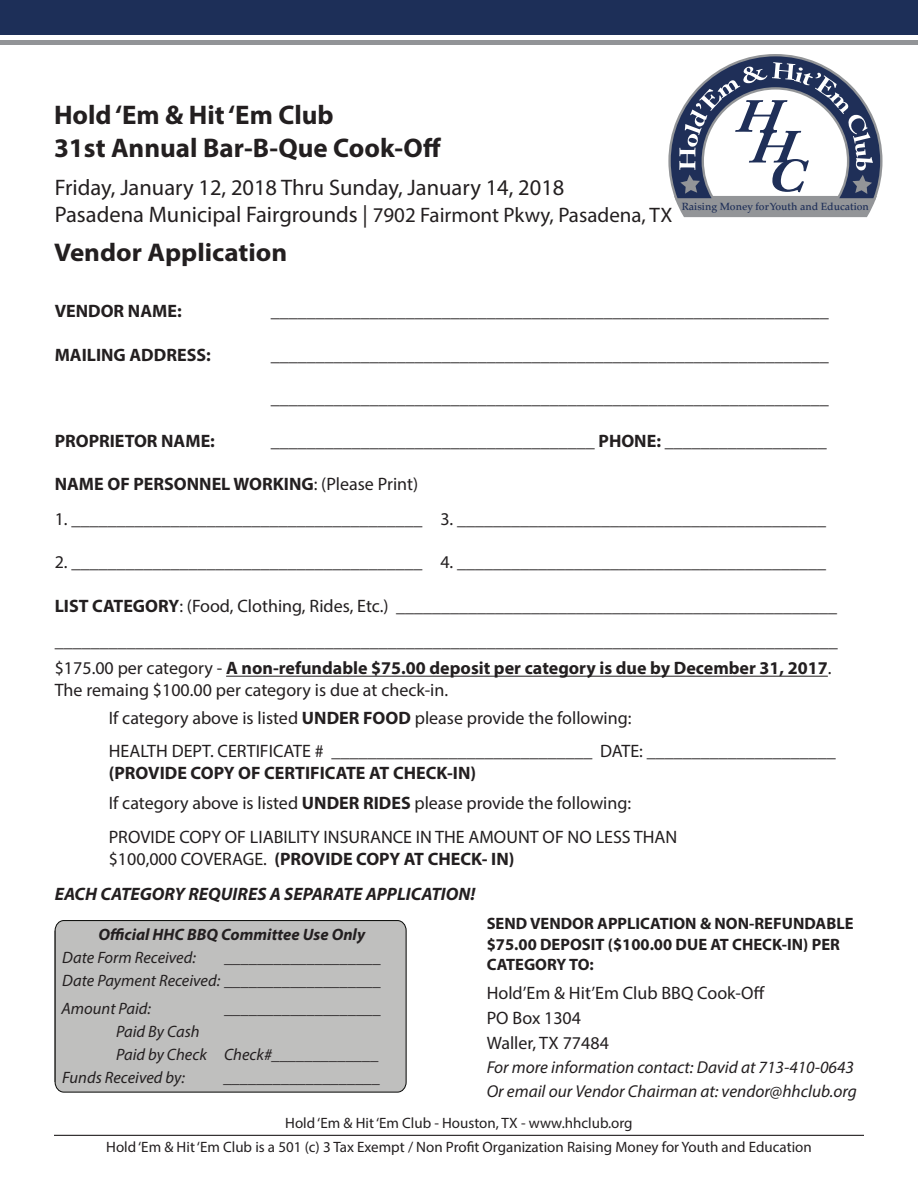
<style>
.page{position:relative;width:918px;height:1188px;background:#fff}
.page>*{position:absolute;margin:0;border:0;box-sizing:border-box;transform-origin:0 0}
.t1{font:700 27px/32.4px "Myriad Pro";color:#231f20}
.t2{font:700 25.65px "Myriad Pro";color:#231f20;scale:1.05 1}
.t3{font:22.5px/27px "Myriad Pro";color:#231f20}
.t4{font:18px/21.6px "Myriad Pro";color:#231f20}
.t5{font:700 18px "Myriad Pro";color:#231f20}
.t6{font:italic 700 18px "Myriad Pro";color:#231f20}
.t7{font:italic 17.25px/23.7px "Myriad Pro";color:#231f20}
.t8{font:italic 16.5px "Myriad Pro";color:#231f20}
.t9{font:700 16.5px/21.6px "Myriad Pro";color:#231f20}
.t10{font:16.5px/22.8px "Myriad Pro";color:#231f20;text-align:right}
.t11{font:italic 700 16.5px "Myriad Pro";color:#231f20}
.t12{font:15px/23.2px "Myriad Pro";color:#231f20;text-align:center}
.t13{font:500 10.35px "Palatino LT Std";color:#1f2f58}
.s1{font-size:21px}
.s2{font-weight:700}
.s3{font-weight:400}
.s4{font-style:italic}
</style>
<div class="page">
<div style="left:0;top:0;width:918px;height:34px;background:#1d2f58"></div>
<div style="left:0;top:40px;width:918px;height:5px;background:#929497"></div>
<hr style="left:54px;top:1135px;width:810px;height:1px;background:#231f20">
<svg style="left:668px;top:54px;width:215px;height:163px"></svg>
<hr style="left:226px;top:676px;width:602px;height:1px;background:#231f20">
<div style="left:54px;top:920px;width:353px;height:173px;background:#bfbfbe"></div>
<h1 class="t1" style="left:54px;top:98px;width:389px">Hold ‘Em &amp; Hit ‘Em Club<br>31st Annual Bar-B-Que Cook-Off</h1>
<p class="t3" style="left:55px;top:173px;width:619px">Friday, January 12, 2018 Thru Sunday, January 14, 2018<br>Pasadena Municipal Fairgrounds | <span class="s1">7902 Fairmont Pkwy, Pasadena, TX</span></p>
<h2 class="t2" style="left:54px;top:236px;width:224px">Vendor Application</h2>
<p class="t5" style="left:55px;top:300px;width:128px">VENDOR NAME:</p>
<p class="t4" style="left:271px;top:300px;width:559px">______________________________________________________________</p>
<p class="t5" style="left:55px;top:343px;width:158px">MAILING ADDRESS:</p>
<p class="t4" style="left:271px;top:343px;width:559px">______________________________________________________________</p>
<p class="t13" style="left:682px;top:201px;width:189px">Raising Money for Youth and Education</p>
<p class="t4" style="left:271px;top:387px;width:559px">______________________________________________________________</p>
<p class="t5" style="left:55px;top:429px;width:162px">PROPRIETOR NAME:</p>
<p class="t4" style="left:271px;top:430px;width:557px">____________________________________ <span class="s2">PHONE: __________________</span></p>
<p class="t5" style="left:55px;top:472px;width:365px">NAME OF PERSONNEL WORKING<span class="s3">: (Please Print)</span></p>
<p class="t4" style="left:55px;top:508px;width:773px">1. _______________________________________ 3. _________________________________________</p>
<p class="t4" style="left:55px;top:551px;width:773px">2. _______________________________________ 4. _________________________________________</p>
<p class="t4" style="left:55px;top:588px;width:784px;line-height:35.1px"><span class="s2">LIST CATEGORY</span>: (Food, Clothing, Rides, Etc.) _________________________________________________ _______________________________________________________________________________________</p>
<p class="t4" style="left:55px;top:657px;width:778px">$175.00 per category - <span class="s2">A non-refundable $75.00 deposit per category is due by December 31, 2017</span>.<br>The remaing $100.00 per category is due at check-in.</p>
<p class="t4" style="left:109px;top:700px;width:728px;line-height:33.6px">If category above is listed <span class="s2">UNDER FOOD</span> please provide the following:<br>HEALTH DEPT. CERTIFICATE # _____________________________ DATE: _____________________</p>
<p class="t4" style="left:109px;top:757px;width:524px;line-height:30.6px"><span class="s2">(PROVIDE COPY OF CERTIFICATE AT CHECK-IN)<br></span>If category above is listed <span class="s2">UNDER RIDES</span> please provide the following:</p>
<p class="t4" style="left:109px;top:826px;width:570px">PROVIDE COPY OF LIABILITY INSURANCE IN THE AMOUNT OF NO LESS THAN $100,000 COVERAGE. <span class="s2">(PROVIDE COPY AT CHECK- IN)</span></p>
<p class="t6" style="left:55px;top:882px;width:422px">EACH CATEGORY REQUIRES A SEPARATE APPLICATION!</p>
<p class="t9" style="left:487px;top:912px;width:368px">SEND VENDOR APPLICATION &amp; NON-REFUNDABLE $75.00 DEPOSIT ($100.00 DUE AT CHECK-IN) PER</p>
<p class="t9" style="left:487px;top:953px;width:109px">CATEGORY TO:</p>
<p class="t4" style="left:487px;top:981px;width:280px;line-height:24.6px">Hold’Em &amp; Hit’Em Club BBQ Cook-Off<br>PO Box 1304<br>Waller, TX 77484</p>
<p class="t7" style="left:487px;top:1055px;width:372px">For more information contact: David at 713-410-0643<br>Or email our Vendor Chairman at: vendor@hhclub.org</p>
<p class="t11" style="left:98px;top:924px;width:268px">Official HHC BBQ Committee Use Only</p>
<p class="t8" style="left:62px;top:947px;width:135px">Date Form Received:</p>
<p class="t10" style="left:62px;top:946px;width:320px">___________________<br><span class="s4">Date Payment Received:</span> ___________________</p>
<p class="t8" style="left:61px;top:999px;width:91px">Amount Paid:</p>
<p class="t10" style="left:224px;top:997px;width:158px">___________________</p>
<p class="t8" style="left:116px;top:1021px;width:85px">Paid By Cash</p>
<p class="t8" style="left:116px;top:1044px;width:265px">Paid by Check Check#_____________</p>
<p class="t8" style="left:62px;top:1067px;width:124px">Funds Received by:</p>
<p class="t8" style="left:224px;top:1067px;width:158px">___________________</p>
<p class="t12" style="left:106px;top:1111px;width:707px">Hold ‘Em &amp; Hit ‘Em Club - Houston, TX - www.hhclub.org<br>Hold ‘Em &amp; Hit ‘Em Club is a 501 (c) 3 Tax Exempt / Non Profit Organization Raising Money for Youth and Education</p>
</div>
